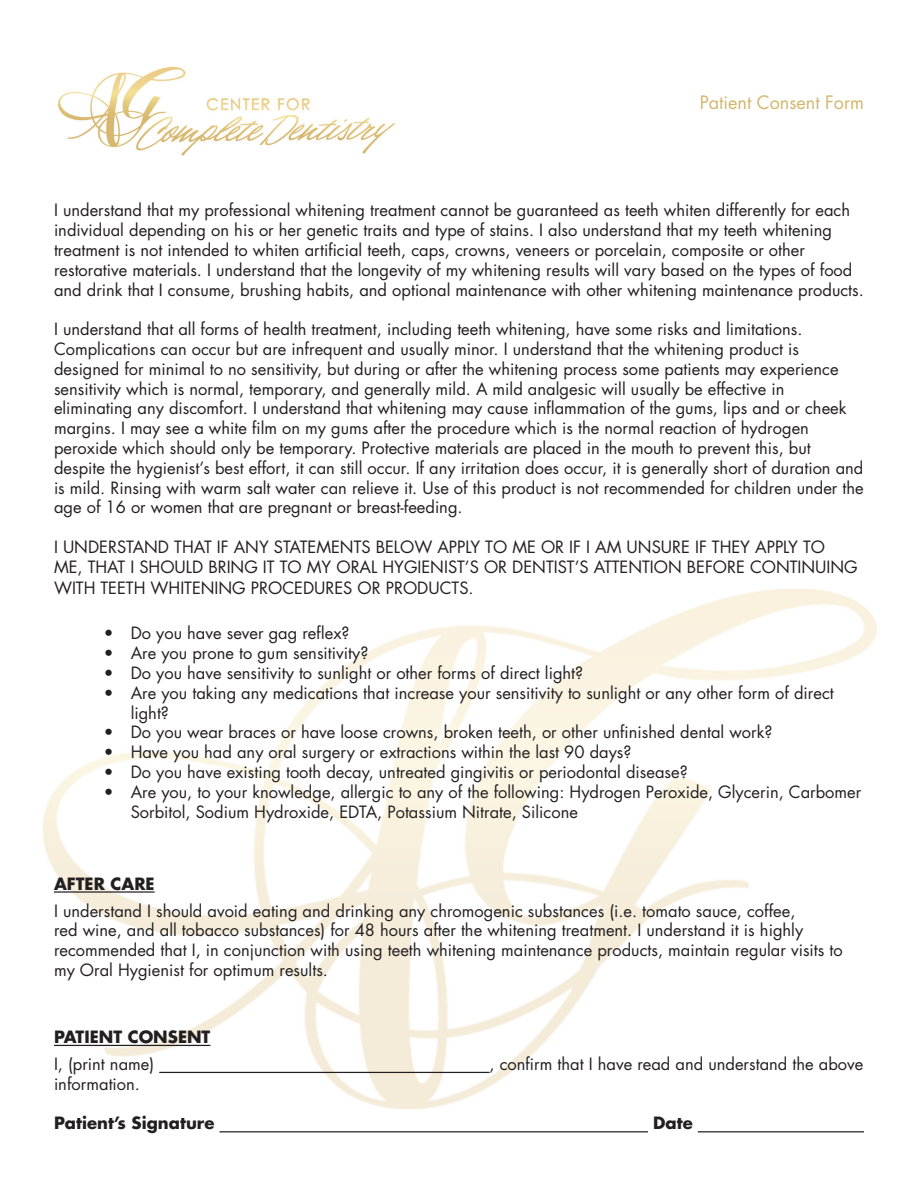
<style>
.page{position:relative;width:918px;height:1188px;background:#fff}
.page>*{position:absolute;margin:0;border:0;box-sizing:border-box;transform-origin:0 0}
.t1{font:18px "Futura";color:#d3b66b}
.t2{font:16.5px/19.8px "Futura";color:#231f20}
.t3{font:700 16.5px "Futura";color:#231f20}
</style>
<div class="page">
<img style="left:42px;top:589px;width:835px;height:544px">
<hr style="left:54px;top:891px;width:101px;height:2px;background:#231f20">
<hr style="left:54px;top:1045px;width:156px;height:1px;background:#231f20">
<hr style="left:159px;top:1072px;width:331px;height:1px;background:#231f20">
<hr style="left:220px;top:1131px;width:428px;height:1px;background:#231f20">
<hr style="left:698px;top:1131px;width:166px;height:1px;background:#231f20">
<img style="left:57px;top:66px;width:338px;height:90px">
<p class="t1" style="left:700px;top:90px;width:166px">Patient Consent Form</p>
<p class="t2" style="left:54px;top:200px;width:811px">I understand that my professional whitening treatment cannot be guaranteed as teeth whiten differently for each individual depending on his or her genetic traits and type of stains. I also understand that my teeth whitening treatment is not intended to whiten artificial teeth, caps, crowns, veneers or porcelain, composite or other restorative materials. I understand that the longevity of my whitening results will vary based on the types of food and drink that I consume, brushing habits, and optional maintenance with other whitening maintenance products.</p>
<p class="t2" style="left:54px;top:319px;width:811px">I understand that all forms of health treatment, including teeth whitening, have some risks and limitations.<br>Complications can occur but are infrequent and usually minor. I understand that the whitening product is designed for minimal to no sensitivity, but during or after the whitening process some patients may experience sensitivity which is normal, temporary, and generally mild. A mild analgesic will usually be effective in eliminating any discomfort. I understand that whitening may cause inflammation of the gums, lips and or cheek margins. I may see a white film on my gums after the procedure which is the normal reaction of hydrogen peroxide which should only be temporary. Protective materials are placed in the mouth to prevent this, but despite the hygienist’s best effort, it can still occur. If any irritation does occur, it is generally short of duration and is mild. Rinsing with warm salt water can relieve it. Use of this product is not recommended for children under the age of 16 or women that are pregnant or breast-feeding.</p>
<p class="t2" style="left:54px;top:537px;width:805px">I u nderstand that i f any statements below apply to me or if I am u nsure if they apply to me, that I shou ld bri ng it to my oral hygi enist’s or dentist’s attention before continui ng</p>
<p class="t2" style="left:54px;top:578px;width:421px">with teeth whiteni ng proc edures or products.</p>
<p class="t2" style="left:104px;top:623px;width:247px">• Do you have sever gag reflex?</p>
<p class="t2" style="left:104px;top:643px;width:266px">• Are you prone to gum sensitivity?</p>
<p class="t2" style="left:104px;top:663px;width:481px">• Do you have sensitivity to sunlight or other forms of direct light?</p>
<p class="t2" style="left:131px;top:683px;width:705px;text-indent:-27px">• Are you taking any medications that increase your sensitivity to sunlight or any other form of direct light?</p>
<p class="t2" style="left:104px;top:722px;width:670px">• Do you wear braces or have loose crowns, broken teeth, or other unfinished dental work?</p>
<p class="t2" style="left:104px;top:742px;width:529px">• Have you had any oral surgery or extractions within the last 90 days?</p>
<p class="t2" style="left:104px;top:762px;width:586px">• Do you have existing tooth decay, untreated gingivitis or periodontal disease?</p>
<p class="t2" style="left:131px;top:782px;width:732px;text-indent:-27px">• Are you, to your knowledge, allergic to any of the following: Hydrogen Peroxide, Glycerin, Carbomer<br>Sorbitol, Sodium Hydroxide, EDTA, Potassium N itrate, Silicone</p>
<p class="t3" style="left:54px;top:872px;width:102px">AFTER CARE</p>
<p class="t2" style="left:54px;top:900px;width:790px">I understand I should avoid eating and drinking any chromogenic substances (i.e. tomato sauce, coffee,<br>red wine, and all tobacco substances) for 48 hours after the whitening treatment. I understand it is highly recommended that I, in conjunction with using teeth whitening maintenance products, maintain regular visits to my Oral Hygienist for optimum results.</p>
<p class="t3" style="left:54px;top:1025px;width:158px">PATIENT CONSENT</p>
<p class="t2" style="left:54px;top:1054px;width:102px">I, (print name)</p>
<p class="t2" style="left:490px;top:1054px;width:375px">, confirm that I have read and understand the above</p>
<p class="t2" style="left:54px;top:1074px;width:88px">information.</p>
<p class="t3" style="left:54px;top:1112px;width:162px">PATIENT’S SIGNATURE</p>
<p class="t3" style="left:653px;top:1112px;width:41px">DATE</p>
</div>
